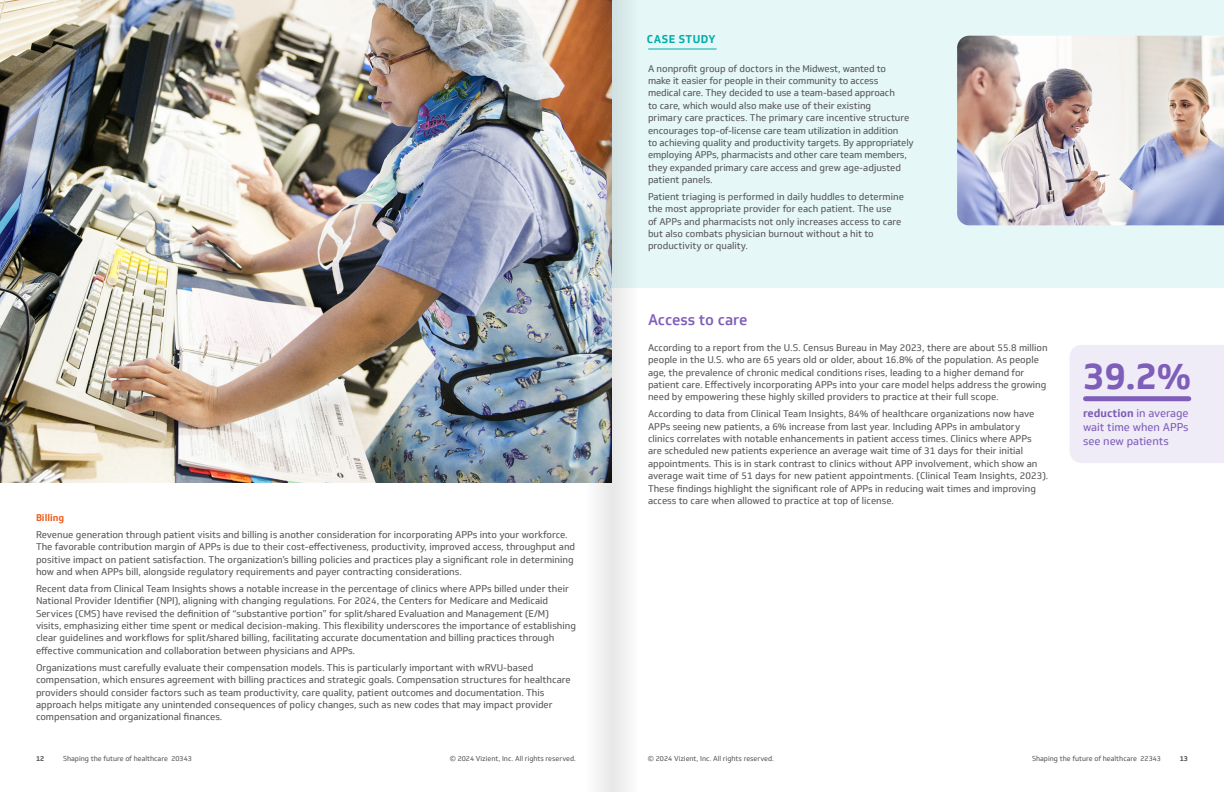
<style>
.page{position:relative;width:1224px;height:792px;background:#fff}
.page>*{position:absolute;margin:0;border:0;box-sizing:border-box;transform-origin:0 0}
.t1{font:700 36.5px "Soleto";color:#7f5eba}
.t2{font:500 15px "Soleto";letter-spacing:-.01em;color:#7f5eba}
.t3{font:11px/14.3px "Soleto";color:#7f5eba;text-align:justify}
.t4{font:700 11px "Soleto";letter-spacing:.04em;color:#01adab}
.t5{font:9.5px/12.4px "Soleto";color:#58595b}
.t6{font:700 9.5px "Soleto";color:#f16122}
.t7{font:7px "Soleto";color:#58595b}
.t8{font:700 7px "Soleto";color:#58595b}
.s1{font-weight:700}
</style>
<div class="page">
<div style="left:612px;top:0;width:612px;height:288px;background:#e6f7f7"></div>
<div style="left:1070px;top:345px;width:154px;height:118px;background:#f0ecf7"></div>
<div style="left:1086px;top:396px;width:103px;height:5px;background:#7f5eba"></div>
<hr style="left:648px;top:48px;width:68px;height:2px;background:#01adab">
<img style="left:957px;top:36px;width:267px;height:189px">
<img style="left:0;top:0;width:586px;height:482px">
<svg style="left:586px;top:0;width:42px;height:792px"></svg>
<p class="t4" style="left:647px;top:32px;width:70px">CASE STUDY</p>
<p class="t6" style="left:36px;top:511px;width:30px">Billing</p>
<p class="t5" style="left:36px;top:529px;width:541px">Revenue generation through patient visits and billing is another consideration for incorporating APPs into your workforce.<br>The favorable contribution margin of APPs is due to their cost-effectiveness, productivity, improved access, throughput and positive impact on patient satisfaction. The organization’s billing policies and practices play a significant role in determining how and when APPs bill, alongside regulatory requirements and payer contracting considerations.</p>
<p class="t5" style="left:36px;top:583px;width:542px">Recent data from Clinical Team Insights shows a notable increase in the percentage of clinics where APPs billed under their National Provider Identifier (NPI), aligning with changing regulations. For 2024, the Centers for Medicare and Medicaid Services (CMS) have revised the definition of “substantive portion” for split/shared Evaluation and Management (E/M) visits, emphasizing either time spent or medical decision-making. This flexibility underscores the importance of establishing clear guidelines and workflows for split/shared billing, facilitating accurate documentation and billing practices through effective communication and collaboration between physicians and APPs.</p>
<p class="t5" style="left:36px;top:662px;width:536px">Organizations must carefully evaluate their compensation models. This is particularly important with wRVU-based compensation, which ensures agreement with billing practices and strategic goals. Compensation structures for healthcare providers should consider factors such as team productivity, care quality, patient outcomes and documentation. This approach helps mitigate any unintended consequences of policy changes, such as new codes that may impact provider compensation and organizational finances.</p>
<p class="t5" style="left:648px;top:62px;width:267px">A nonprofit group of doctors in the Midwest, wanted to<br>make it easier for people in their community to access<br>medical care. They decided to use a team-based approach<br>to care, which would also make use of their existing<br>primary care practices. The primary care incentive structure encourages top-of-license care team utilization in addition<br>to achieving quality and productivity targets. By appropriately employing APPs, pharmacists and other care team members, they expanded primary care access and grew age-adjusted patient panels.</p>
<p class="t5" style="left:648px;top:191px;width:257px">Patient triaging is performed in daily huddles to determine the most appropriate provider for each patient. The use<br>of APPs and pharmacists not only increases access to care but also combats physician burnout without a hit to productivity or quality.</p>
<h2 class="t2" style="left:648px;top:311px;width:101px">Access to care</h2>
<p class="t5" style="left:648px;top:342px;width:401px">According to a report from the U.S. Census Bureau in May 2023, there are about 55.8 million people in the U.S. who are 65 years old or older, about 16.8% of the population. As people age, the prevalence of chronic medical conditions rises, leading to a higher demand for patient care. Effectively incorporating APPs into your care model helps address the growing need by empowering these highly skilled providers to practice at their full scope.</p>
<p class="t5" style="left:648px;top:408px;width:402px">According to data from Clinical Team Insights, 84% of healthcare organizations now have APPs seeing new patients, a 6% increase from last year. Including APPs in ambulatory clinics correlates with notable enhancements in patient access times. Clinics where APPs<br>are scheduled new patients experience an average wait time of 31 days for their initial appointments. This is in stark contrast to clinics without APP involvement, which show an average wait time of 51 days for new patient appointments. (Clinical Team Insights, 2023).<br>These findings highlight the significant role of APPs in reducing wait times and improving access to care when allowed to practice at top of license.</p>
<h1 class="t1" style="left:1083px;top:353px;width:110px">39.2%</h1>
<p class="t3" style="left:1083px;top:406px;width:107px"><span class="s1">reduction</span> in average wait time when APPs see new patients</p>
<p class="t8" style="left:36px;top:754px;width:10px">12</p>
<p class="t7" style="left:63px;top:754px;width:130px">Shaping the future of healthcare 20343</p>
<p class="t7" style="left:450px;top:754px;width:128px">© 2024 Vizient, Inc. All rights reserved.</p>
<p class="t7" style="left:648px;top:754px;width:128px">© 2024 Vizient, Inc. All rights reserved.</p>
<p class="t7" style="left:1032px;top:754px;width:130px">Shaping the future of healthcare 22343</p>
<p class="t8" style="left:1180px;top:754px;width:10px">13</p>
</div>
